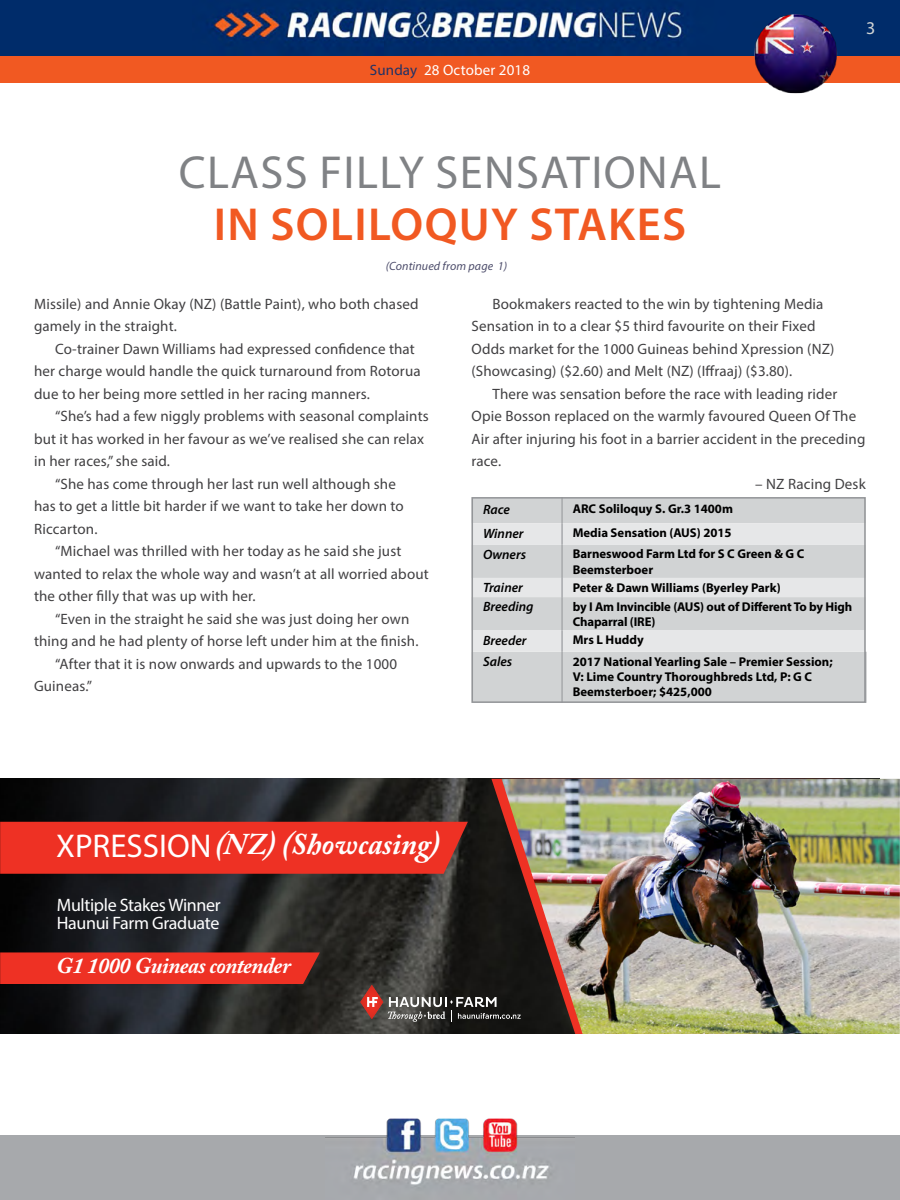
<style>
.page{position:relative;width:900px;height:1200px;background:#fff}
.page>*{position:absolute;margin:0;border:0;box-sizing:border-box;transform-origin:0 0}
.t1{font:46.5px "Myriad Pro";color:#808285}
.t2{font:600 46.5px "Myriad Pro";letter-spacing:.03em;color:#f15922}
.t3{font:33px "Myriad Pro";color:#fff}
.t4{font:italic 700 30px "Adobe Caslon Pro";color:#fff}
.t5{font:italic 700 22.5px "Adobe Caslon Pro";letter-spacing:-.02em;color:#fff}
.t6{font:18px/18px "Myriad Pro";letter-spacing:-.02em;color:#fff}
.t7{font:18px "Myriad Pro";color:#d1d4d4}
.t8{font:15px/22.5px "Myriad Pro";letter-spacing:.01em;color:#414042}
.t9{font:15px "Myriad Pro";letter-spacing:.01em;color:#fff}
.t10{font:italic 600 13.5px "Myriad Pro";color:#000}
.t11{font:700 12.75px/15.3px "Myriad Pro";color:#000}
.t12{font:italic 12px "Myriad Pro";letter-spacing:.01em;color:#4d4d6b}
.s1{color:#203267}
</style>
<div class="page">
<div style="left:0;top:1136px;width:900px;height:64px;background:#a7a9ac"></div>
<img style="left:325px;top:1118px;width:250px;height:67px">
<div style="left:0;top:56px;width:900px;height:27px;background:#f15922"></div>
<img style="left:0;top:0;width:900px;height:56px">
<div style="left:475px;top:500px;width:388px;height:200px;background:#d1d3d4"></div>
<svg style="left:475px;top:523px;width:388px;height:129px;background:#dbdcdd"></svg>
<hr style="left:561px;top:497px;width:2px;height:26px;background:#a7a9ac">
<hr style="left:561px;top:523px;width:2px;height:22px;background:#a7a9ac">
<hr style="left:561px;top:545px;width:2px;height:33px;background:#a7a9ac">
<svg style="left:561px;top:578px;width:2px;height:19px"></svg>
<hr style="left:561px;top:597px;width:2px;height:33px;background:#a7a9ac">
<hr style="left:561px;top:630px;width:2px;height:22px;background:#a7a9ac">
<hr style="left:561px;top:652px;width:2px;height:51px;background:#a7a9ac">
<div style="left:472px;top:497px;width:394px;height:206px;border:2px solid #939598"></div>
<img style="left:752px;top:12px;width:88px;height:82px">
<img style="left:0;top:779px;width:491px;height:255px">
<svg style="left:491px;top:779px;width:11px;height:255px;background:#281a16"></svg>
<img style="left:502px;top:779px;width:398px;height:255px">
<div style="left:0;top:822px;width:468px;height:52px;background:#ee3124"></div>
<svg style="left:360px;top:985px;width:161px;height:37px;background:#524744"></svg>
<div style="left:0;top:952px;width:320px;height:32px;background:#ee3124"></div>
<p class="t9" style="left:370px;top:61px;width:162px"><span class="s1">Sunday</span> 28 October 2018</p>
<p class="t7" style="left:866px;top:17px;width:11px">3</p>
<h1 class="t1" style="left:179px;top:144px;width:54px">Class</h1>
<h1 class="t1" style="left:319px;top:144px;width:21px">fill</h1>
<h1 class="t1" style="left:399px;top:144px;width:64px">y sensational</h1>
<h1 class="t2" style="left:214px;top:195px;width:470px">IN SOLILOQUY STAKES</h1>
<p class="t12" style="left:386px;top:259px;width:123px">(Continued from page 1)</p>
<p class="t8" style="left:34px;top:292px;width:386px">Missile) and Annie Okay (NZ) (Battle Paint), who both chased gamely in the straight.</p>
<p class="t8" style="left:34px;top:337px;width:388px;text-indent:21px">Co-trainer Dawn Williams had expressed confidence that her charge would handle the quick turnaround from Rotorua due to her being more settled in her racing manners.</p>
<p class="t8" style="left:55px;top:405px;width:375px">“She’s had a few niggly problems with seasonal complaints</p>
<p class="t8" style="left:34px;top:427px;width:392px">but it has worked in her favour as we’ve realised she can relax</p>
<p class="t8" style="left:34px;top:450px;width:138px">in her races,” she said.</p>
<p class="t8" style="left:55px;top:472px;width:342px">“She has come through her last run well although she</p>
<p class="t8" style="left:34px;top:495px;width:371px">has to get a little bit harder if we want to take her down to</p>
<p class="t8" style="left:34px;top:517px;width:65px">Riccarton.</p>
<p class="t8" style="left:55px;top:540px;width:348px">“Michael was thrilled with her today as he said she just</p>
<p class="t8" style="left:34px;top:562px;width:396px">wanted to relax the whole way and wasn’t at all worried about</p>
<p class="t8" style="left:34px;top:585px;width:223px">the other filly that was up with her.</p>
<p class="t8" style="left:55px;top:607px;width:356px">“Even in the straight he said she was just doing her own</p>
<p class="t8" style="left:34px;top:630px;width:386px">thing and he had plenty of horse left under him at the finish.</p>
<p class="t8" style="left:55px;top:652px;width:344px">“After that it is now onwards and upwards to the 1000</p>
<p class="t8" style="left:34px;top:675px;width:60px">Guineas.”</p>
<p class="t8" style="left:472px;top:292px;width:364px;text-indent:21px">Bookmakers reacted to the win by tightening Media Sensation in to a clear $5 third favourite on their Fixed Odds market for the 1000 Guineas behind Xpression (NZ) (Showcasing) ($2.60) and Melt (NZ) (Iffraaj) ($3.80).</p>
<p class="t8" style="left:472px;top:382px;width:395px;text-indent:21px">There was sensation before the race with leading rider Opie Bosson replaced on the warmly favoured Queen Of The Air after injuring his foot in a barrier accident in the preceding race.</p>
<p class="t8" style="left:755px;top:472px;width:112px">– NZ Racing Desk</p>
<p class="t10" style="left:483px;top:501px;width:28px">Race</p>
<p class="t11" style="left:573px;top:501px;width:162px">ARC Soliloquy S. Gr.3 1400m</p>
<p class="t10" style="left:483px;top:525px;width:42px">Winner</p>
<p class="t11" style="left:573px;top:525px;width:161px">Media Sensation (AUS) 2015</p>
<p class="t10" style="left:483px;top:546px;width:45px">Owners</p>
<p class="t11" style="left:573px;top:546px;width:233px">Barneswood Farm Ltd for S C Green &amp; G C<br>Beemsterboer</p>
<p class="t10" style="left:483px;top:579px;width:41px">Trainer</p>
<p class="t11" style="left:573px;top:579px;width:209px">Peter &amp; Dawn Williams (Byerley Park)</p>
<p class="t10" style="left:483px;top:598px;width:52px">Breeding</p>
<p class="t11" style="left:573px;top:599px;width:281px">by I Am Invincible (AUS) out of Different To by High<br>Chaparral (IRE)</p>
<p class="t10" style="left:483px;top:632px;width:45px">Breeder</p>
<p class="t11" style="left:573px;top:632px;width:72px">Mrs L Huddy</p>
<p class="t10" style="left:483px;top:653px;width:31px">Sales</p>
<p class="t11" style="left:573px;top:653px;width:261px">2017 National Yearling Sale – Premier Session;<br>V: Lime Country Thoroughbreds Ltd, P: G C<br>Beemsterboer; $425,000</p>
<h3 class="t4" style="left:215px;top:826px;width:226px">(NZ) (Showcasing)</h3>
<p class="t6" style="left:57px;top:896px;width:165px">Multiple Stakes Winner<br>Haunui Farm Graduate</p>
<h2 class="t3" style="left:56px;top:825px;width:157px">XPRESSION</h2>
<h3 class="t5" style="left:56px;top:952px;width:236px">G1 1000 Guineas contender</h3>
</div>
